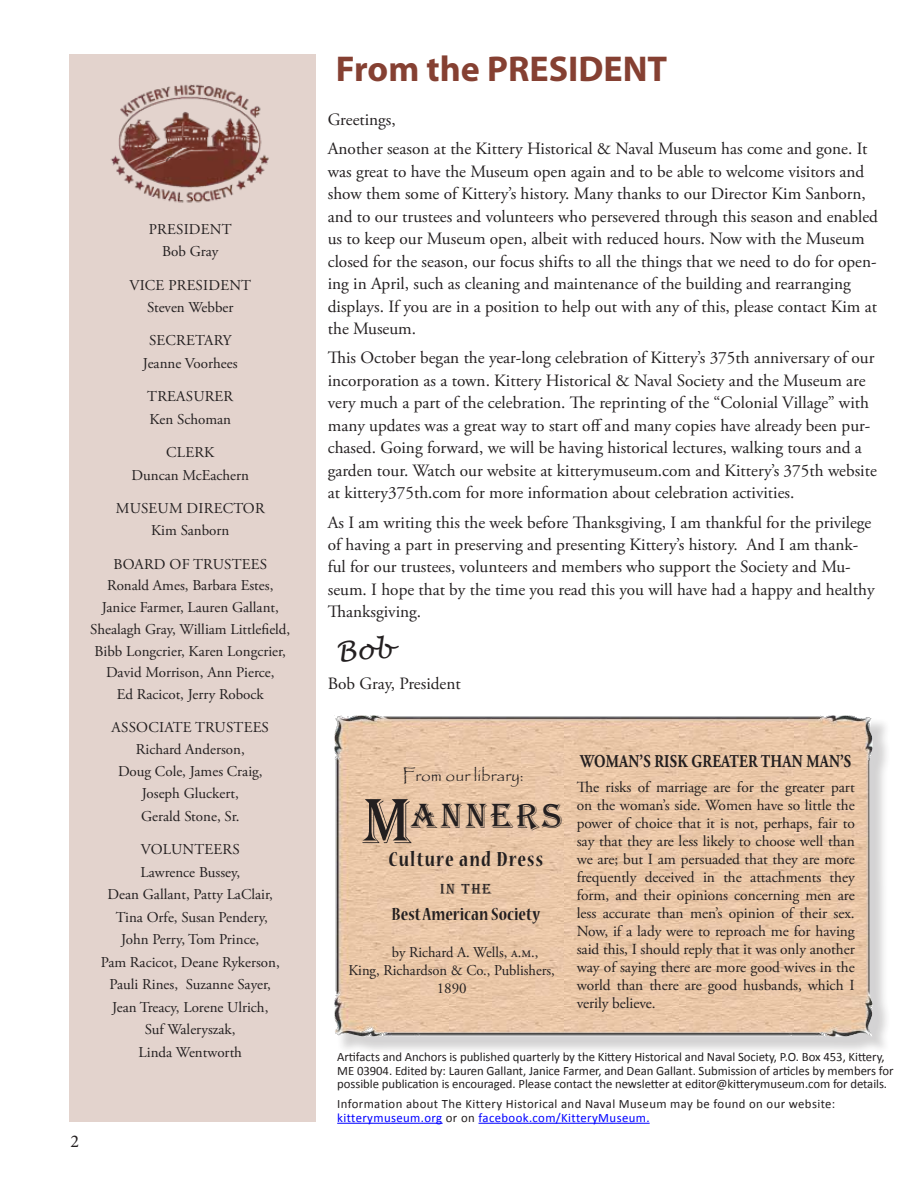
<style>
.page{position:relative;width:918px;height:1188px;background:#fff}
.page>*{position:absolute;margin:0;border:0;box-sizing:border-box;transform-origin:0 0}
.t1{font:700 36px "Myriad Pro";color:#854032}
.t2{font:36px "Algerian";letter-spacing:.09em;color:#231f20}
.t3{font:700 condensed 22.5px "Nueva Std";letter-spacing:.05em;color:#231f20}
.t4{font:700 condensed 19.5px "Nueva Std";color:#231f20}
.t5{font:700 18px "Adobe Garamond Pro";letter-spacing:.015em;color:#231f20;scale:.81 1}
.t6{font:18px "Minion Pro";color:#231f20}
.t7{font:17.25px/22.5px "Adobe Garamond Pro";color:#231f20}
.t8{font:17.25px "Papyrus";color:#231f20}
.t9{font:15.3px/18px "Adobe Garamond Pro";letter-spacing:-.005em;color:#231f20;text-align:justify}
.t10{font:15px/22.5px "Adobe Garamond Pro";color:#231f20}
.t11{font:15px "Algerian";color:#231f20}
.t12{font:12.75px/13.5px "Calibri";letter-spacing:-.005em;color:#231f20}
.t13{font:12.75px/13.5px "Calibri";letter-spacing:.03em;color:#231f20}
.s1{font-size:66px}
.s2{color:#00f}
</style>
<div class="page">
<div style="left:337px;top:718px;width:554px;height:337px;background:#231f20;opacity:.2"></div>
<img style="left:335px;top:716px;width:537px;height:320px">
<div style="left:69px;top:54px;width:247px;height:1067px;background:#e3d3cd"></div>
<img style="left:110px;top:84px;width:159px;height:119px">
<hr style="left:337px;top:1123px;width:106px;height:1px;background:#00f">
<hr style="left:479px;top:1123px;width:171px;height:1px;background:#00f">
<p class="t10" style="left:162px;top:218px;width:58px;text-indent:-13px">President<br>Bob Gray</p>
<p class="t10" style="left:129px;top:274px;width:20px">Vice</p>
<p class="t10" style="left:147px;top:274px;width:88px;text-indent:21px">President<br>Steven Webber</p>
<p class="t10" style="left:143px;top:330px;width:96px;text-indent:6px">Secretary<br>Jeanne Voorhees</p>
<p class="t10" style="left:147px;top:386px;width:20px">Treas</p>
<p class="t10" style="left:149px;top:386px;width:83px;text-indent:44px">urer<br>Ken Schoman</p>
<p class="t10" style="left:132px;top:442px;width:119px;text-indent:35px">clerk<br>Duncan McEachern</p>
<p class="t10" style="left:151px;top:497px;width:80px;text-indent:-35px">Museum Director<br>Kim Sanborn</p>
<p class="t10" style="left:114px;top:553px;width:21px">Board</p>
<p class="t10" style="left:170px;top:553px;width:64px">of Trustees</p>
<p class="t10" style="left:107px;top:575px;width:168px">Ronald Ames, Barbara Estes,</p>
<p class="t10" style="left:102px;top:597px;width:179px">Janice Farmer, Lauren Gallant,</p>
<p class="t10" style="left:90px;top:618px;width:202px">Shealagh Gray, William Littlefield,</p>
<p class="t10" style="left:95px;top:640px;width:193px">Bibb Longcrier, Karen Longcrier,</p>
<p class="t10" style="left:106px;top:662px;width:170px">David Morrison, Ann Pierce,</p>
<p class="t10" style="left:117px;top:684px;width:149px">Ed Racicot, Jerry Robock</p>
<p class="t10" style="left:112px;top:717px;width:20px">Associate</p>
<p class="t10" style="left:195px;top:717px;width:41px">Trustees</p>
<p class="t10" style="left:136px;top:739px;width:111px">Richard Anderson,</p>
<p class="t10" style="left:118px;top:760px;width:146px">Doug Cole, James Craig,</p>
<p class="t10" style="left:142px;top:783px;width:99px">Joseph Gluckert,</p>
<p class="t10" style="left:141px;top:805px;width:100px">Gerald Stone, Sr.</p>
<p class="t10" style="left:141px;top:839px;width:53px">Volunteers</p>
<p class="t10" style="left:140px;top:861px;width:101px">Lawrence Bussey,</p>
<p class="t10" style="left:108px;top:884px;width:167px">Dean Gallant, Patty LaClair,</p>
<p class="t10" style="left:116px;top:906px;width:153px">Tina Orfe, Susan Pendery,</p>
<p class="t10" style="left:121px;top:929px;width:140px">John Perry, Tom Prince,</p>
<p class="t10" style="left:101px;top:951px;width:181px">Pam Racicot, Deane Rykerson,</p>
<p class="t10" style="left:110px;top:974px;width:163px">Pauli Rines, Suzanne Sayer,</p>
<p class="t10" style="left:112px;top:996px;width:158px">Jean Treacy, Lorene Ulrich,</p>
<p class="t10" style="left:145px;top:1019px;width:92px">Suf Waleryszak,</p>
<p class="t10" style="left:139px;top:1041px;width:105px">Linda Wentworth</p>
<p class="t6" style="left:70px;top:1129px;width:10px">2</p>
<h1 class="t1" style="left:336px;top:45px;width:333px">From the PRESIDENT</h1>
<p class="t7" style="left:328px;top:105px;width:541px;line-height:29.2px">Greetings,<br>Another season at the Kittery Historical &amp; Naval Museum has come and gone. It</p>
<p class="t7" style="left:328px;top:160px;width:552px">was great to have the Museum open again and to be able to welcome visitors and show them some of Kittery’s history. Many thanks to our Director Kim Sanborn, and to our trustees and volunteers who persevered through this season and enabled us to keep our Museum open, albeit with reduced hours. Now with the Museum closed for the season, our focus shifts to all the things that we need to do for open&shy;ing in April, such as cleaning and maintenance of the building and rearranging displays. If you are in a position to help out with any of this, please contact Kim at the Museum.</p>
<p class="t7" style="left:328px;top:347px;width:551px">This October began the year-long celebration of Kittery’s 375th anniversary of our incorporation as a town. Kittery Historical &amp; Naval Society and the Museum are very much a part of the celebration. The reprinting of the “Colonial Village” with many updates was a great way to start off and many copies have already been pur&shy;chased. Going forward, we will be having historical lectures, walking tours and a garden tour. Watch our website at kitterymuseum.com and Kittery’s 375th website at kittery375th.com for more information about celebration activities.</p>
<p class="t7" style="left:328px;top:511px;width:548px">As I am writing this the week before Thanksgiving, I am thankful for the privilege of having a part in preserving and presenting Kittery’s history. And I am thank&shy;ful for our trustees, volunteers and members who support the Society and Mu&shy;seum. I hope that by the time you read this you will have had a happy and healthy Thanksgiving.</p>
<p class="t7" style="left:328px;top:673px;width:134px">Bob Gray, President</p>
<p class="t8" style="left:402px;top:764px;width:123px">From our library:</p>
<h1 class="t2" style="left:363px;top:796px;width:200px"><span class="s1">M</span>ANNERS</h1>
<h2 class="t3" style="left:389px;top:849px;width:156px">Culture and Dress</h2>
<p class="t11" style="left:440px;top:881px;width:53px">IN THE</p>
<p class="t4" style="left:392px;top:905px;width:150px">Best American Society</p>
<p class="t10" style="left:392px;top:941px;width:148px">by Richard A. Wells, a.m.,</p>
<p class="t10" style="left:348px;top:959px;width:208px">King, Richardson &amp; Co., Publishers,</p>
<p class="t10" style="left:437px;top:977px;width:31px">1890</p>
<p class="t5" style="left:580px;top:751px;width:336px">WOMAN’S RISK GREATER THAN MAN’S</p>
<p class="t9" style="left:577px;top:779px;width:280px">The risks of marriage are for the greater part on the woman’s side. Women have so little the power of choice that it is not, perhaps, fair to say that they are less likely to choose well than we are; but I am persuaded that they are more frequently deceived in the attachments they form, and their opinions concerning men are less accurate than men’s opinion of their sex.<br>Now, if a lady were to reproach me for having said this, I should reply that it was only another way of saying there are more good wives in the world than there are good husbands, which I verily believe.</p>
<p class="t12" style="left:337px;top:1050px;width:558px">Artifacts and Anchors is published quarterly by the Kittery Historical and Naval Society, P.O. Box 453, Kittery,<br>ME 03904. Edited by: Lauren Gallant, Janice Farmer, and Dean Gallant. Submission of articles by members for possible publication is encouraged. Please contact the newsletter at editor@kitterymuseum.com for details.</p>
<p class="t13" style="left:337px;top:1097px;width:500px">Information about The Kittery Historical and Naval Museum may be found on our website: <span class="s2">kitterymuseum.org</span> or on <span class="s2">facebook.com/KitteryMuseum.</span></p>
</div>
